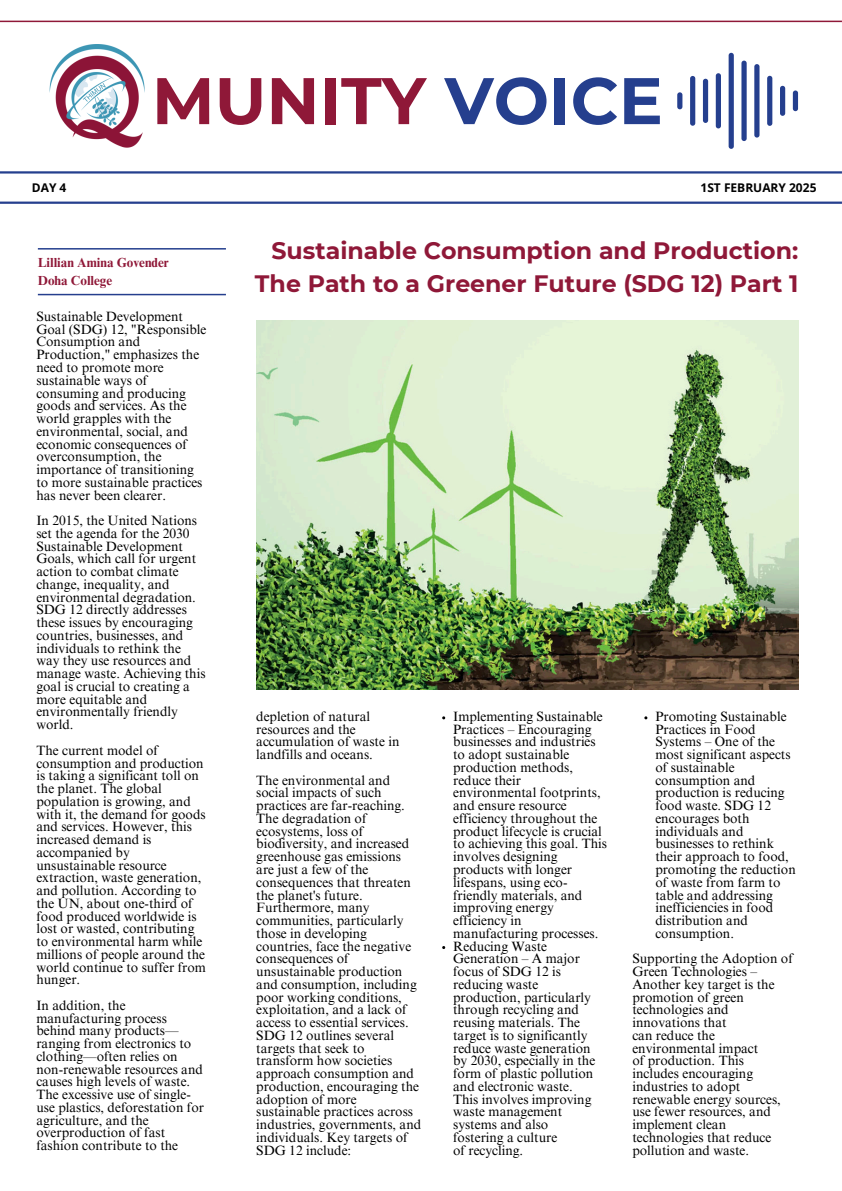
<style>
.page{position:relative;width:842px;height:1191px;background:#fff}
.page>*{position:absolute;margin:0;border:0;box-sizing:border-box;transform-origin:0 0}
.t1{font:700 65.7px "Montserrat";color:#8f1838}
.t2{font:700 23.7px/33px "Montserrat";color:#8f1838;text-align:right}
.t3{font:13.5px/12.8px "Times NRMT Pro";color:#000}
.t4{font:700 13.1px/18px "Times NRMT Pro";color:#8f1838}
.t5{font:700 12px "Open Sans";color:#000}
.s1{color:#253f8e}
</style>
<div class="page">
<hr style="left:0;top:21px;width:842px;height:1px;background:#8f1838">
<hr style="left:0;top:171px;width:842px;height:2px;background:#253f8e">
<img style="left:49px;top:44px;width:96px;height:104px">
<hr style="left:0;top:201px;width:842px;height:3px;background:#253f8e">
<div style="left:677px;top:92px;width:5px;height:17px;background:#253f8e;border-radius:3px"></div>
<div style="left:690px;top:76px;width:5px;height:50px;background:#253f8e;border-radius:3px"></div>
<div style="left:703px;top:79px;width:5px;height:44px;background:#253f8e;border-radius:3px"></div>
<div style="left:716px;top:73px;width:5px;height:55px;background:#253f8e;border-radius:3px"></div>
<div style="left:729px;top:53px;width:5px;height:96px;background:#253f8e;border-radius:3px"></div>
<div style="left:741px;top:61px;width:6px;height:80px;background:#253f8e;border-radius:3px"></div>
<div style="left:754px;top:64px;width:5px;height:73px;background:#253f8e;border-radius:3px"></div>
<div style="left:767px;top:76px;width:5px;height:50px;background:#253f8e;border-radius:3px"></div>
<div style="left:780px;top:86px;width:5px;height:30px;background:#253f8e;border-radius:3px"></div>
<div style="left:793px;top:90px;width:5px;height:21px;background:#253f8e;border-radius:3px"></div>
<hr style="left:38px;top:248px;width:188px;height:1px;background:#253f8e">
<hr style="left:38px;top:294px;width:188px;height:1px;background:#253f8e">
<img style="left:256px;top:320px;width:543px;height:369px">
<p class="t1" style="left:152px;top:60px;width:512px">MUNITY <span class="s1">VOICE</span></p>
<p class="t5" style="left:32px;top:179px;width:36px">DAY 4</p>
<h3 class="t5" style="left:700px;top:179px;width:118px">1ST FEBRUARY 2025</h3>
<h1 class="t4" style="left:38px;top:255px;width:133px">Lillian Amina Govender<br>Doha College</h1>
<p class="t3" style="left:36px;top:311px;width:172px">Sustainable Development<br>Goal (SDG) 12, "Responsible<br>Consumption and<br>Production," emphasizes the need to promote more sustainable ways of consuming and producing goods and services. As the world grapples with the environmental, social, and economic consequences of overconsumption, the importance of transitioning to more sustainable practices has never been clearer.</p>
<p class="t3" style="left:36px;top:515px;width:171px">In 2015, the United Nations set the agenda for the 2030<br>Sustainable Development<br>Goals, which call for urgent action to combat climate change, inequality, and environmental degradation.<br>SDG 12 directly addresses these issues by encouraging countries, businesses, and individuals to rethink the way they use resources and manage waste. Achieving this goal is crucial to creating a more equitable and environmentally friendly world.</p>
<p class="t3" style="left:36px;top:745px;width:171px">The current model of consumption and production is taking a significant toll on the planet. The global population is growing, and with it, the demand for goods and services. However, this increased demand is accompanied by unsustainable resource extraction, waste generation, and pollution. According to the UN, about one-third of food produced worldwide is lost or wasted, contributing to environmental harm while millions of people around the world continue to suffer from hunger.</p>
<p class="t3" style="left:36px;top:1000px;width:169px">In addition, the manufacturing process behind many products— ranging from electronics to clothing—often relies on non-renewable resources and causes high levels of waste.<br>The excessive use of single&shy;use plastics, deforestation for agriculture, and the overproduction of fast fashion contribute to the</p>
<p class="t2" style="left:255px;top:234px;width:545px">Sustainable Consumption and Production:<br>The Path to a Greener Future (SDG 12) Part 1</p>
<p class="t3" style="left:256px;top:711px;width:145px">depletion of natural resources and the accumulation of waste in landfills and oceans.</p>
<p class="t3" style="left:256px;top:775px;width:166px">The environmental and social impacts of such practices are far-reaching.<br>The degradation of ecosystems, loss of biodiversity, and increased greenhouse gas emissions are just a few of the consequences that threaten the planet's future.<br>Furthermore, many communities, particularly those in developing countries, face the negative consequences of unsustainable production and consumption, including poor working conditions, exploitation, and a lack of access to essential services.<br>SDG 12 outlines several targets that seek to transform how societies approach consumption and production, encouraging the adoption of more sustainable practices across industries, governments, and individuals. Key targets of<br>SDG 12 include:</p>
<h4 class="t3" style="left:453px;top:711px;width:155px">Implementing Sustainable<br>Practices – Encouraging businesses and industries to adopt sustainable production methods, reduce their environmental footprints, and ensure resource efficiency throughout the product lifecycle is crucial to achieving this goal. This involves designing products with longer lifespans, using eco&shy;friendly materials, and improving energy efficiency in manufacturing processes.</h4>
<h4 class="t3" style="left:453px;top:941px;width:144px">Reducing Waste<br>Generation – A major focus of SDG 12 is reducing waste production, particularly through recycling and reusing materials. The target is to significantly reduce waste generation by 2030, especially in the form of plastic pollution and electronic waste.<br>This involves improving waste management systems and also fostering a culture<br>of recycling.</h4>
<h4 class="t3" style="left:655px;top:711px;width:142px">Promoting Sustainable<br>Practices in Food<br>Systems – One of the most significant aspects of sustainable consumption and production is reducing food waste. SDG 12 encourages both individuals and businesses to rethink their approach to food, promoting the reduction of waste from farm to table and addressing inefficiencies in food distribution and consumption.</h4>
<h4 class="t3" style="left:632px;top:953px;width:162px">Supporting the Adoption of<br>Green Technologies –<br>Another key target is the promotion of green technologies and innovations that<br>can reduce the environmental impact<br>of production. This includes encouraging industries to adopt renewable energy sources, use fewer resources, and implement clean technologies that reduce</h4>
<h2 class="t3" style="left:632px;top:1145px;width:118px">pollution and waste.</h2>
</div>
